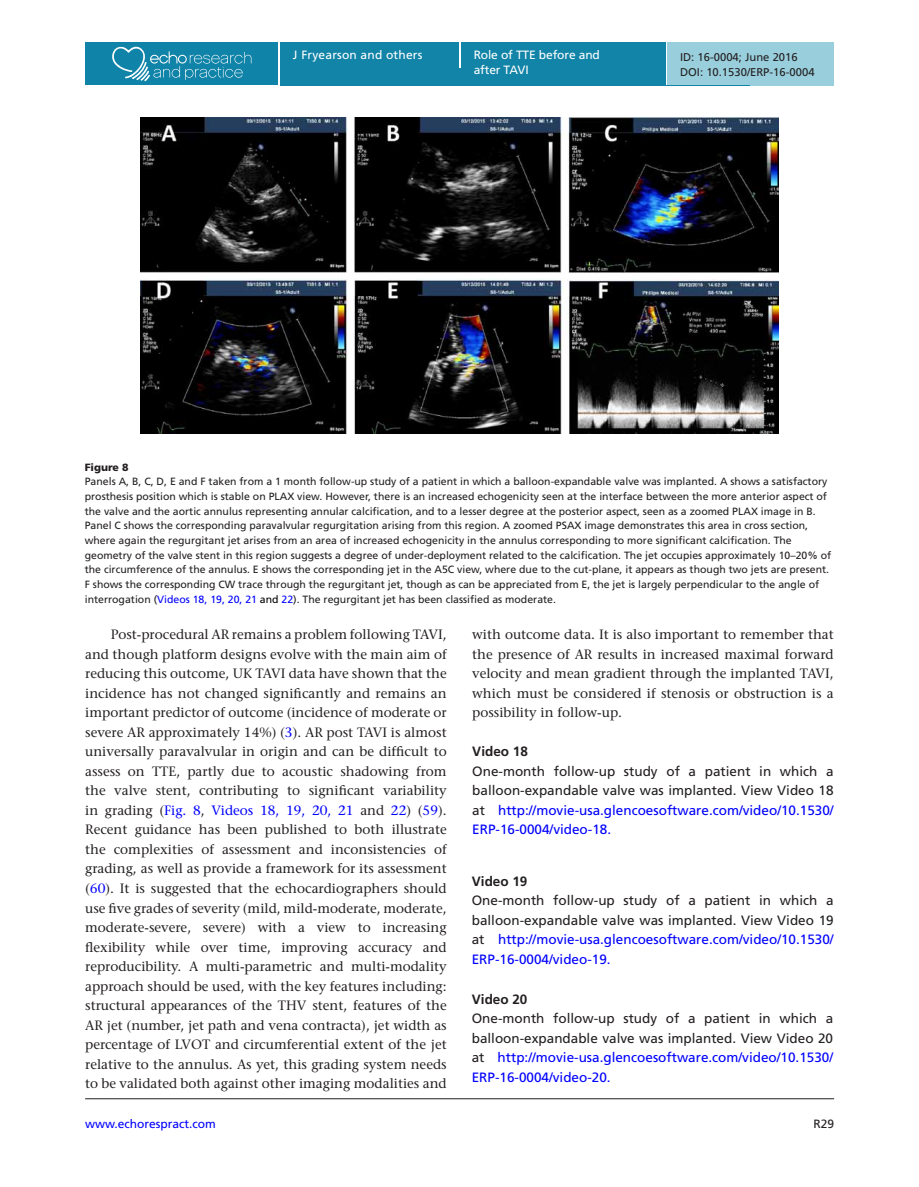
<style>
.page{position:relative;width:919px;height:1187px;background:#fff}
.page>*{position:absolute;margin:0;border:0;box-sizing:border-box;transform-origin:0 0}
.t1{font:500 13.5px/19.5px "Stone Serif Std";color:#231f20;text-align:justify}
.t2{font:13.5px/19.5px "Frutiger LT Std";color:#231f20;text-align:justify}
.t3{font:700 13.5px "Frutiger LT Std";color:#231f20}
.t4{font:12px/14.7px "Frutiger LT Std";letter-spacing:-.01em;color:#fff}
.t5{font:12px "Frutiger LT Std";color:#00f}
.t6{font:12px "Frutiger LT Std";letter-spacing:.015em;color:#fff}
.t7{font:12px "Frutiger LT Std";color:#231f20}
.t8{font:11.25px/14.5px "Frutiger LT Std";color:#231f20}
.t9{font:10.5px/14.7px "Frutiger LT Std";color:#231f20}
.t10{font:900 10.5px "Frutiger LT Std";color:#231f20}
.s1{color:#00f}
.s2{color:#000}
</style>
<div class="page">
<div style="left:85px;top:43px;width:193px;height:42px;background:#0f83a8"></div>
<svg style="left:112px;top:46px;width:139px;height:36px"></svg>
<div style="left:280px;top:51px;width:553px;height:34px;background:#1184a8"></div>
<div style="left:280px;top:43px;width:179px;height:8px;background:#1184a8"></div>
<hr style="left:459px;top:43px;width:2px;height:25px;background:#fff">
<div style="left:461px;top:43px;width:204px;height:42px;background:#1184a8"></div>
<hr style="left:665px;top:43px;width:2px;height:42px;background:#fff">
<div style="left:667px;top:43px;width:82px;height:42px;background:#99cfdd"></div>
<div style="left:749px;top:68px;width:84px;height:17px;background:#99cfdd"></div>
<div style="left:749px;top:43px;width:84px;height:25px;background:#99cfdd"></div>
<hr style="left:85px;top:1098px;width:749px;height:1px;background:#231f20">
<img style="left:140px;top:118px;width:638px;height:315px">
<p class="t6" style="left:293px;top:48px;width:131px">J Fryearson and others</p>
<p class="t8" style="left:680px;top:50px;width:136px">ID: 16-0004; June 2016<br>DOI: 10.1530/ERP-16-0004</p>
<p class="t4" style="left:473px;top:48px;width:128px">Role of TTE before and after TAVI</p>
<p class="t10" style="left:85px;top:460px;width:45px">Figure 8</p>
<p class="t9" style="left:85px;top:474px;width:748px">Panels A, B, C, D, E and F taken from a 1 month follow-up study of a patient in which a balloon-expandable valve was implanted. A shows a satisfactory prosthesis position which is stable on PLAX view. However, there is an increased echogenicity seen at the interface between the more anterior aspect of the valve and the aortic annulus representing annular calcification, and to a lesser degree at the posterior aspect, seen as a zoomed PLAX image in B.<br>Panel C shows the corresponding paravalvular regurgitation arising from this region. A zoomed PSAX image demonstrates this area in cross section, where again the regurgitant jet arises from an area of increased echogenicity in the annulus corresponding to more significant calcification. The geometry of the valve stent in this region suggests a degree of under-deployment related to the calcification. The jet occupies approximately 10–20% of the circumference of the annulus. E shows the corresponding jet in the A5C view, where due to the cut-plane, it appears as though two jets are present.<br>F shows the corresponding CW trace through the regurgitant jet, though as can be appreciated from E, the jet is largely perpendicular to the angle of interrogation (<span class="s1">Videos 18, 19, 20, 21</span> <span class="s2">and</span> <span class="s1">22</span>). The regurgitant jet has been classified as moderate.</p>
<p class="t1" style="left:85px;top:625px;width:363px;text-indent:26px">Post-procedural AR remains a problem following TAVI, and though platform designs evolve with the main aim of reducing this outcome, UK TAVI data have shown that the incidence has not changed significantly and remains an important predictor of outcome (incidence of moderate or severe AR approximately 14%) (<span class="s1">3</span>). AR post TAVI is almost universally paravalvular in origin and can be difficult to assess on TTE, partly due to acoustic shadowing from the valve stent, contributing to significant variability in grading (<span class="s1">Fig. 8</span>, <span class="s1">Videos 18, 19, 20, 21</span> and <span class="s1">22</span>) (<span class="s1">59</span>).<br>Recent guidance has been published to both illustrate the complexities of assessment and inconsistencies of grading, as well as provide a framework for its assessment (<span class="s1">60</span>). It is suggested that the echocardiographers should use five grades of severity (mild, mild-moderate, moderate, moderate-severe, severe) with a view to increasing flexibility while over time, improving accuracy and reproducibility. A multi-parametric and multi-modality approach should be used, with the key features including: structural appearances of the THV stent, features of the AR jet (number, jet path and vena contracta), jet width as percentage of LVOT and circumferential extent of the jet relative to the annulus. As yet, this grading system needs to be validated both against other imaging modalities and</p>
<p class="t1" style="left:472px;top:625px;width:363px">with outcome data. It is also important to remember that the presence of AR results in increased maximal forward velocity and mean gradient through the implanted TAVI, which must be considered if stenosis or obstruction is a possibility in follow-up.</p>
<p class="t3" style="left:472px;top:743px;width:57px">Video 18</p>
<p class="t2" style="left:472px;top:761px;width:363px">One-month follow-up study of a patient in which a balloon-expandable valve was implanted. View Video 18 at <span class="s1">http://movie-usa.glencoesoftware.com/video/10.1530/ ERP-16-0004/video-18.</span></p>
<p class="t3" style="left:471px;top:873px;width:57px">Video 19</p>
<p class="t2" style="left:471px;top:890px;width:363px">One-month follow-up study of a patient in which a balloon-expandable valve was implanted. View Video 19 at <span class="s1">http://movie-usa.glencoesoftware.com/video/10.1530/ ERP-16-0004/video-19.</span></p>
<p class="t3" style="left:471px;top:991px;width:57px">Video 20</p>
<p class="t2" style="left:471px;top:1008px;width:363px">One-month follow-up study of a patient in which a balloon-expandable valve was implanted. View Video 20 at <span class="s1">http://movie-usa.glencoesoftware.com/video/10.1530/ ERP-16-0004/video-20.</span></p>
<p class="t5" style="left:85px;top:1117px;width:132px">www.echorespract.com</p>
<p class="t7" style="left:813px;top:1117px;width:22px">R29</p>
</div>
